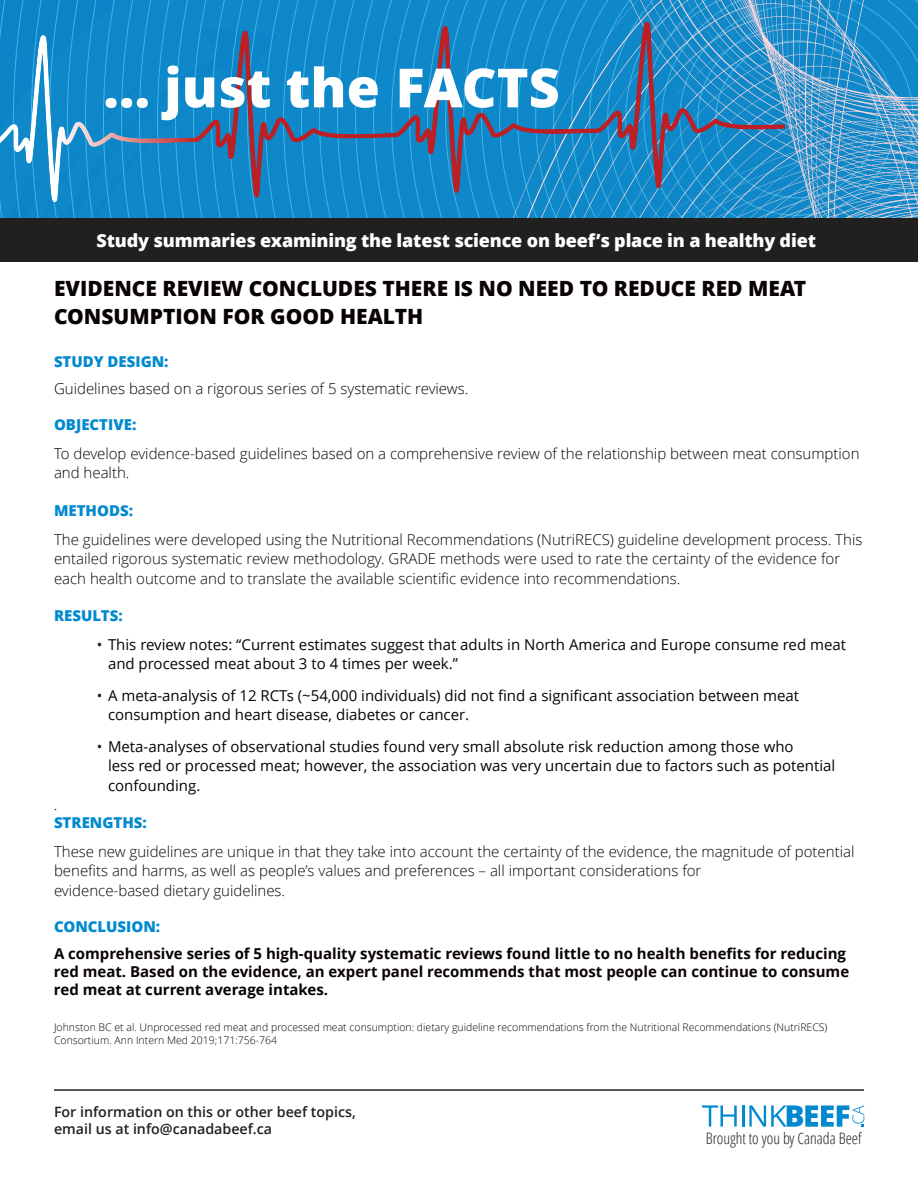
<style>
.page{position:relative;width:918px;height:1188px;background:#fff}
.page>*{position:absolute;margin:0;border:0;box-sizing:border-box;transform-origin:0 0}
.t1{font:800 54px "Open Sans";color:#fff}
.t2{font:800 21px/28.2px "Open Sans";color:#080302}
.t3{font:800 18px "Open Sans";letter-spacing:-.01em;color:#fff}
.t4{font:300 condensed 15.75px "Open Sans";color:#221f1f}
.t5{font:300 15px/19.5px "Open Sans";color:#080302}
.t6{font:15px/31.5px "Open Sans";color:#080302}
.t7{font:700 15px/18.1px "Open Sans";color:#080302}
.t8{font:800 15px "Open Sans";color:#0089cf}
.t9{font:600 14.25px/17.2px "Open Sans";color:#221f1f}
.t10{font:300 10.5px/12.6px "Open Sans";color:#080302}
.s1{font-weight:800;color:#0089cf}
.s2{color:#221f1f}
</style>
<div class="page">
<svg style="left:0;top:0;width:237px;height:218px;background:#198ac8"></svg>
<svg style="left:237px;top:0;width:681px;height:218px;background:#298ac3"></svg>
<img style="left:21px;top:54px;width:33px;height:121px">
<div style="left:0;top:218px;width:918px;height:44px;background:#221f1f"></div>
<svg style="left:702px;top:1105px;width:35px;height:22px"></svg>
<hr style="left:742px;top:1105px;width:2px;height:22px;background:#0089cf">
<svg style="left:749px;top:1105px;width:115px;height:22px"></svg>
<hr style="left:54px;top:1089px;width:810px;height:2px;background:#221f1f">
<h1 class="t1" style="left:103px;top:66px;width:458px">... just the FACTS</h1>
<p class="t3" style="left:97px;top:233px;width:721px">Study summaries examining the latest science on beef’s place in a healthy diet</p>
<h2 class="t2" style="left:54px;top:276px;width:754px">EVIDENCE REVIEW CONCLUDES THERE IS NO NEED TO REDUCE RED MEAT<br>CONSUMPTION FOR GOOD HEALTH</h2>
<p class="t8" style="left:54px;top:356px;width:116px">STUDY DESIGN:</p>
<p class="t5" style="left:54px;top:381px;width:416px">Guidelines based on a rigorous series of 5 systematic reviews.</p>
<p class="t8" style="left:54px;top:419px;width:84px">OBJECTIVE:</p>
<p class="t5" style="left:54px;top:445px;width:807px">To develop evidence-based guidelines based on a comprehensive review of the relationship between meat consumption and health.</p>
<p class="t8" style="left:54px;top:504px;width:81px">METHODS:</p>
<p class="t5" style="left:54px;top:531px;width:810px">The guidelines were developed using the Nutritional Recommendations (NutriRECS) guideline development process. This entailed rigorous systematic review methodology. GRADE methods were used to rate the certainty of the evidence for each health outcome and to translate the available scientific evidence into recommendations.</p>
<p class="t6" style="left:97px;top:603px;width:751px;line-height:28.5px;text-indent:-43px"><span class="s1">RESULTS:<br></span><span class="s2">ï</span> This review notes: “Current estimates suggest that adults in North America and Europe consume red meat</p>
<p class="t6" style="left:97px;top:649px;width:704px;text-indent:11px">and processed meat about 3 to 4 times per week.”<br><span class="s2">ï</span> A meta-analysis of 12 RCTs (~54,000 individuals) did not find a significant association between meat</p>
<p class="t6" style="left:97px;top:700px;width:698px;text-indent:11px">consumption and heart disease, diabetes or cancer.<br><span class="s2">ï</span> Meta-analyses of observational studies found very small absolute risk reduction among those who</p>
<p class="t6" style="left:108px;top:757px;width:729px;line-height:19.5px">less red or processed meat; however, the association was very uncertain due to factors such as potential confounding.</p>
<p class="t5" style="left:54px;top:796px;width:5px">.</p>
<p class="t8" style="left:54px;top:817px;width:94px">STRENGTHS:</p>
<p class="t5" style="left:54px;top:843px;width:802px">These new guidelines are unique in that they take into account the certainty of the evidence, the magnitude of potential benefits and harms, as well as people’s values and preferences – all important considerations for<br>evidence-based dietary guidelines.</p>
<p class="t8" style="left:54px;top:920px;width:108px">CONCLUSION:</p>
<p class="t7" style="left:54px;top:946px;width:797px">A comprehensive series of 5 high-quality systematic reviews found little to no health benefits for reducing red meat. Based on the evidence, an expert panel recommends that most people can continue to consume red meat at current average intakes.</p>
<p class="t10" style="left:54px;top:1022px;width:775px">Johnston BC et al. Unprocessed red meat and processed meat consumption: dietary guideline recommendations from the Nutritional Recommendations (NutriRECS)<br>Consortium. Ann Intern Med 2019;171:756-764</p>
<p class="t9" style="left:54px;top:1105px;width:303px">For information on this or other beef topics, email us at info@canadabeef.ca</p>
<p class="t4" style="left:706px;top:1132px;width:157px">Brought to you by Canada Beef</p>
</div>
